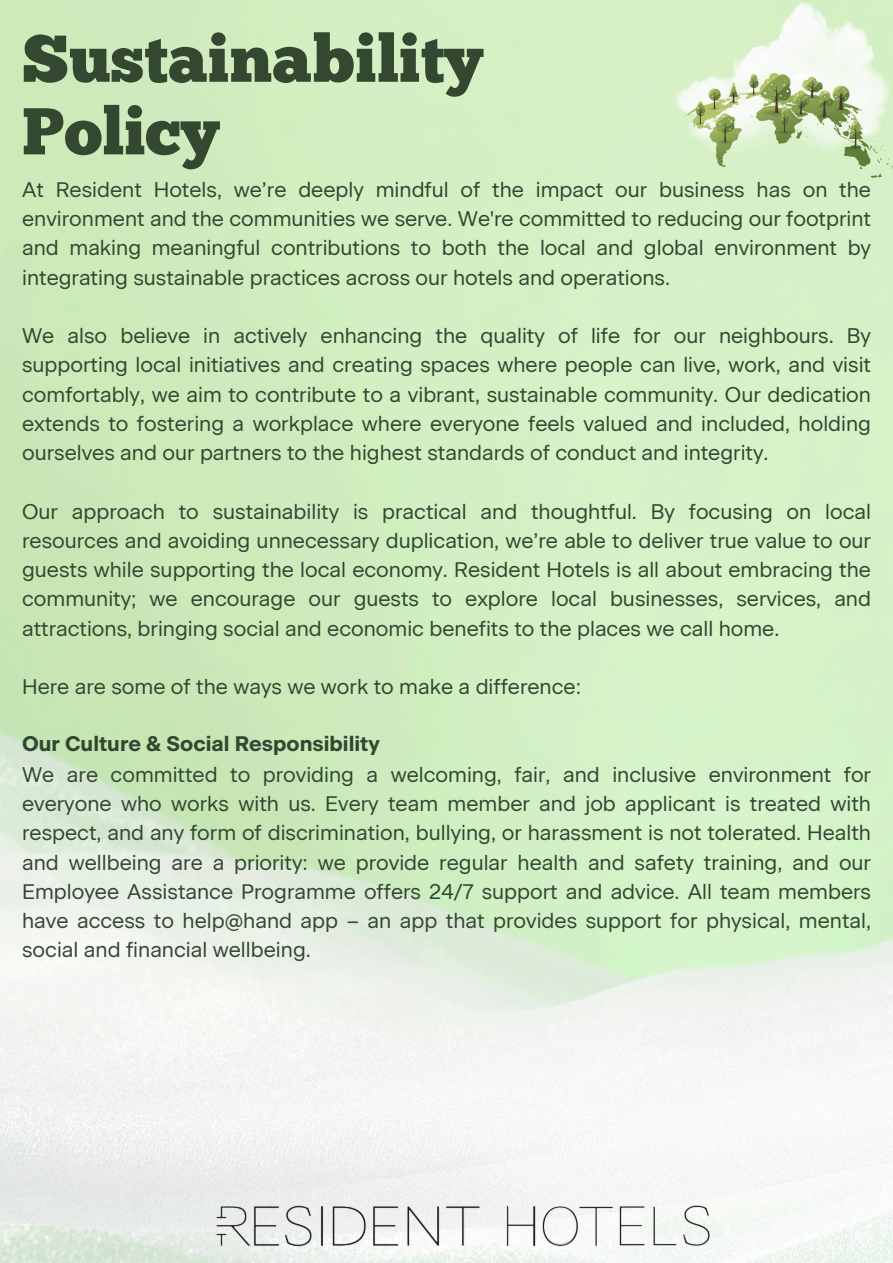
<style>
.page{position:relative;width:893px;height:1263px;background:#fff}
.page>*{position:absolute;margin:0;border:0;box-sizing:border-box;transform-origin:0 0}
.t1{font:66px/72.6px "Chunk Five";color:#334731}
.t2{font:21.08px/29.2px "Beausite Classic Web Clear";color:#334731;text-align:justify}
.t3{font:700 21.08px "Beausite Classic";color:#334731}
</style>
<div class="page">
<img style="left:0;top:0;width:893px;height:1263px">
<img style="left:671px;top:0;width:222px;height:161px">
<img style="left:684px;top:74px;width:209px;height:103px">
<img style="left:207px;top:1186px;width:511px;height:77px">
<p class="t1" style="left:22px;top:29px;width:462px">Sustainability<br>Policy</p>
<h1 class="t2" style="left:22px;top:175px;width:850px">At Resident Hotels, we’re deeply mindful of the impact our business has on the environment and the communities we serve. We're committed to reducing our footprint and making meaningful contributions to both the local and global environment by integrating sustainable practices across our hotels and operations.</h1>
<p class="t2" style="left:22px;top:321px;width:850px">We also believe in actively enhancing the quality of life for our neighbours. By supporting local initiatives and creating spaces where people can live, work, and visit comfortably, we aim to contribute to a vibrant, sustainable community. Our dedication extends to fostering a workplace where everyone feels valued and included, holding ourselves and our partners to the highest standards of conduct and integrity.</p>
<p class="t2" style="left:22px;top:496px;width:850px">Our approach to sustainability is practical and thoughtful. By focusing on local resources and avoiding unnecessary duplication, we’re able to deliver true value to our guests while supporting the local economy. Resident Hotels is all about embracing the community; we encourage our guests to explore local businesses, services, and attractions, bringing social and economic benefits to the places we call home.</p>
<p class="t2" style="left:22px;top:672px;width:560px">Here are some of the ways we work to make a difference:</p>
<p class="t3" style="left:22px;top:734px;width:359px">Our Culture &amp; Social Responsibility</p>
<p class="t2" style="left:22px;top:760px;width:850px">We are committed to providing a welcoming, fair, and inclusive environment for everyone who works with us. Every team member and job applicant is treated with respect, and any form of discrimination, bullying, or harassment is not tolerated. Health and wellbeing are a priority: we provide regular health and safety training, and our Employee Assistance Programme offers 24/7 support and advice. All team members have access to help@hand app – an app that provides support for physical, mental, social and financial wellbeing.</p>
</div>
